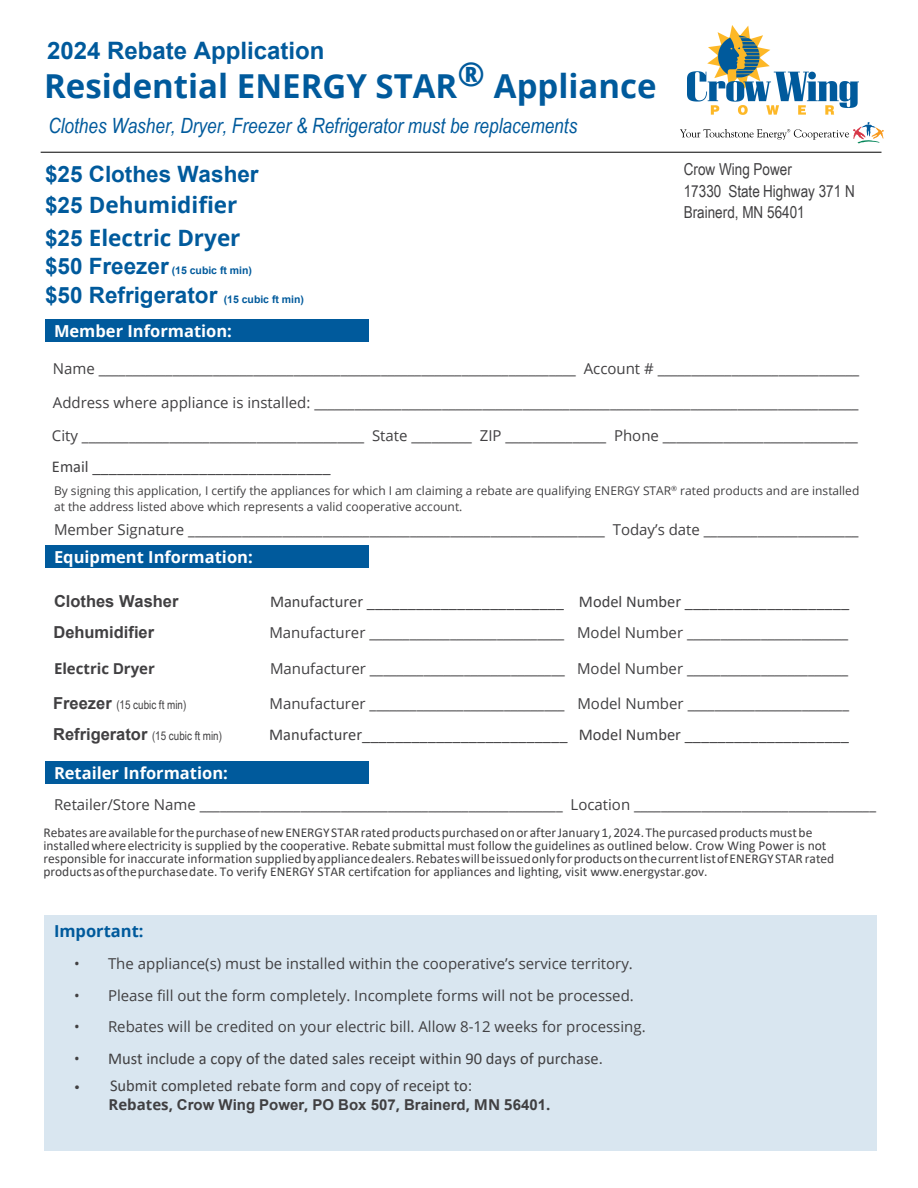
<style>
.page{position:relative;width:918px;height:1188px;background:#fff}
.page>*{position:absolute;margin:0;border:0;box-sizing:border-box;transform-origin:0 0}
.t1{font:700 33px "Open Sans";color:#005a9c}
.t2{font:700 24px "Arial";color:#005a9c}
.t3{font:700 22.5px "Arial";color:#005a9c}
.t4{font:700 22.5px/32.5px "Open Sans";color:#005a9c}
.t5{font:italic 21px "Arial Narrow";color:#005a9c}
.t6{font:16.5px "Calibri";color:#414042}
.t7{font:700 16.5px "Open Sans";color:#fff}
.t8{font:16.5px/21.1px "Arial Narrow";color:#414042}
.t9{font:700 16.5px "Arial";color:#414042}
.t10{font:700 16.5px "Open Sans";color:#005a9c}
.t11{font:15px "Open Sans";color:#414042}
.t12{font:700 15px "Arial";color:#414042}
.t13{font:700 15px "Open Sans";color:#414042}
.t14{font:13.5px/12.9px "Calibri";color:#414042}
.t15{font:12px/16.5px "Open Sans";color:#414042}
.t16{font:12px "Arial Narrow";color:#414042}
.t17{font:700 10.5px "Arial";color:#005a9c}
.s1{font-family:"Arial"}
.s2{font-size:22.5px}
.s3{font-size:10.5px}
.s4{font-family:"Arial";font-weight:700;font-size:16.5px}
.s5{font-family:"Open Sans";font-size:15px}
.s6{font-size:12px}
.s7{font-family:"Open Sans"}
</style>
<div class="page">
<hr style="left:41px;top:152px;width:841px;height:1px;background:#000">
<div style="left:45px;top:320px;width:324px;height:22px;background:#005a9c"></div>
<div style="left:45px;top:546px;width:324px;height:22px;background:#005a9c"></div>
<div style="left:45px;top:761px;width:324px;height:23px;background:#005a9c"></div>
<svg style="left:680px;top:122px;width:204px;height:21px"></svg>
<div style="left:44px;top:915px;width:833px;height:236px;background:#d9e6f0"></div>
<img style="left:688px;top:25px;width:171px;height:89px">
<h2 class="t2" style="left:47px;top:37px;width:279px">2024 Rebate Application</h2>
<h1 class="t1" style="left:44px;top:62px;width:614px">Residential ENERGY STAR® Appliance</h1>
<h3 class="t5" style="left:48px;top:114px;width:530px">Clothes Washer, Dryer, Freezer &amp; Refrigerator must be replacements</h3>
<h3 class="t3" style="left:45px;top:162px;width:215px">$25 Clothes Washer</h3>
<h3 class="t4" style="left:45px;top:188px;width:197px"><span class="s1">$25</span> Dehumidifier <span class="s1">$25</span> Electric Dryer</h3>
<p class="t17" style="left:45px;top:265px;width:209px"><span class="s2">$50 Freezer</span> (15 cubic ft min)</p>
<h3 class="t3" style="left:45px;top:283px;width:261px">$50 Refrigerator <span class="s3">(15 cubic ft min)</span></h3>
<p class="t7" style="left:54px;top:320px;width:180px">Member Information:</p>
<p class="t8" style="left:684px;top:159px;width:173px">Crow Wing Power<br>17330 State Highway 371 N<br>Brainerd, MN 56401</p>
<p class="t11" style="left:53px;top:359px;width:808px">Name _______________________________________________________________________ Account # ______________________________</p>
<p class="t11" style="left:53px;top:392px;width:807px">Address where appliance is installed: _________________________________________________________________________________</p>
<p class="t11" style="left:52px;top:425px;width:807px">City __________________________________________ State _________ ZIP _______________ Phone _____________________________</p>
<p class="t6" style="left:52px;top:460px;width:280px">Email _____________________________</p>
<p class="t15" style="left:54px;top:482px;width:807px">By signing this application, I certify the appliances for which I am claiming a rebate are qualifying ENERGY STAR<sup>®</sup> rated products and are installed at the address listed above which represents a valid cooperative account.</p>
<p class="t11" style="left:54px;top:520px;width:806px">Member Signature ______________________________________________________________ Today’s date _______________________</p>
<p class="t7" style="left:54px;top:546px;width:200px">Equipment Information:</p>
<p class="t9" style="left:54px;top:592px;width:126px">Clothes Washer</p>
<p class="t6" style="left:270px;top:595px;width:581px">Manufacturer ________________________ Model Number ____________________</p>
<p class="t9" style="left:53px;top:623px;width:102px">Dehumidifier</p>
<p class="t11" style="left:269px;top:623px;width:580px">Manufacturer _____________________________ Model Number ________________________</p>
<p class="t13" style="left:54px;top:658px;width:102px">Electric <span class="s1">D</span>ryer</p>
<p class="t11" style="left:270px;top:658px;width:580px">Manufacturer _____________________________ Model Number ________________________</p>
<p class="t16" style="left:53px;top:697px;width:135px"><span class="s4">Freezer</span> (15 cubic ft min)</p>
<p class="t11" style="left:270px;top:693px;width:581px">Manufacturer _____________________________ Model Number ________________________</p>
<p class="t16" style="left:53px;top:729px;width:170px"><span class="s4">Refrigerator</span> (15 cubic ft min)</p>
<p class="t6" style="left:269px;top:728px;width:581px">Manufacturer_________________________ Model Number ____________________</p>
<p class="t7" style="left:54px;top:762px;width:175px">Retailer Information:</p>
<p class="t11" style="left:54px;top:795px;width:824px">Retailer/Store Name ______________________________________________________ Location ____________________________________</p>
<p class="t14" style="left:43px;top:827px;width:785px">Rebates are available for the purchase of new ENERGY STAR rated products purchased on or after January 1, 2024. The purcased products must be installed where electricity is supplied by the cooperative. Rebate submittal must follow the guidelines as outlined below. Crow Wing Power is not</p>
<p class="t14" style="left:43px;top:853px;width:792px">responsible for inaccurate information supplied by appliancedealers. Rebates will be issued only for products on the current list of ENERGY STAR rated products as of the purchase date. To verify ENERGY STAR certifcation for appliances and lighting, visit www.energystar.gov.</p>
<p class="t10" style="left:54px;top:920px;width:91px">Important:</p>
<p class="t11" style="left:74px;top:953px;width:560px">• The appliance(s) must be installed within the cooperative’s service territory.</p>
<p class="t11" style="left:74px;top:985px;width:561px">• Please fill out the form completely. Incomplete forms will not be processed.</p>
<p class="t11" style="left:74px;top:1016px;width:573px">• Rebates will be credited on your electric bill. Allow 8-12 weeks for processing.</p>
<p class="t6" style="left:74px;top:1051px;width:530px"><span class="s5">•</span> Must include a copy of the dated sales receipt within 90 days of purchase.</p>
<p class="t6" style="left:74px;top:1079px;width:400px"><span class="s6">•</span> Submit completed rebate form and copy of receipt to:</p>
<p class="t12" style="left:109px;top:1096px;width:443px"><span class="s7">Rebates,</span> Crow Wing Power<span class="s7">,</span> PO Box 507<span class="s7">,</span> Brainerd<span class="s7">, MN 5</span>6401<span class="s7">.</span></p>
</div>
